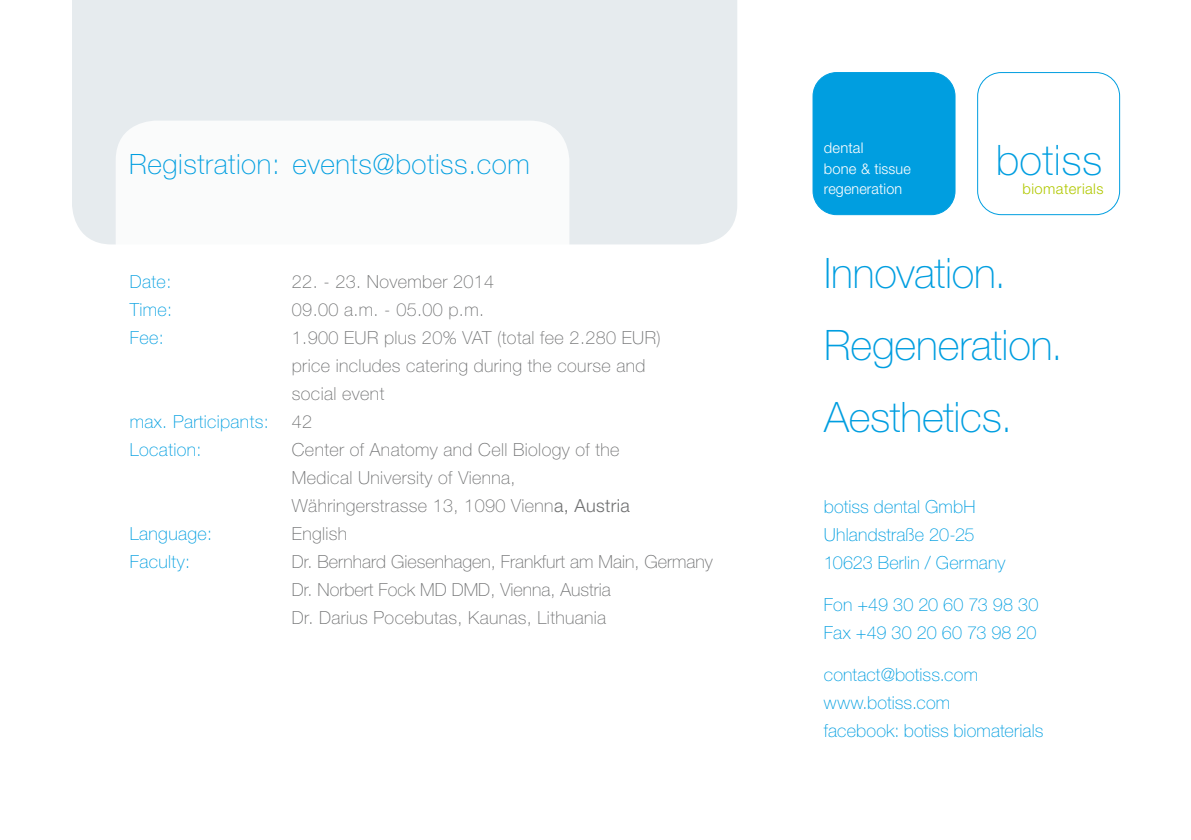
<style>
.page{position:relative;width:1191px;height:840px;background:#fff}
.page>*{position:absolute;margin:0;border:0;box-sizing:border-box;transform-origin:0 0}
.t1{font:100 42px/72px "Helvetica Neue";letter-spacing:-.005em;color:#009ee0}
.t2{font:100 28px "Helvetica Neue";letter-spacing:.02em;color:#009ee0}
.t3{font:100 18px/28px "Helvetica Neue";letter-spacing:.02em;color:#707172}
.t4{font:100 18px/28px "Helvetica Neue";letter-spacing:.01em;color:#009ee0}
.t5{font:100 18px/28px "Helvetica Neue";color:#707172}
.t6{font:300 14.8px/20.6px "Helvetica Neue";letter-spacing:.01em;color:#fff}
.t7{font:300 14.8px "Helvetica Neue";letter-spacing:.03em;color:#b1c800}
.s1{font-weight:300}
</style>
<div class="page">
<div style="left:72px;top:0;width:665px;height:244px;background:#e6ebee"></div>
<div style="left:977px;top:72px;width:143px;height:143px;border:1px solid #009ee0;border-radius:24px"></div>
<div style="left:813px;top:72px;width:142px;height:142px;background:#009ee0;border-radius:24px"></div>
<div style="left:812px;top:72px;width:143px;height:143px;border:1px solid #009ee0;border-radius:24px"></div>
<div style="left:116px;top:120px;width:453px;height:396px;background:#fff;border-radius:40px"></div>
<h2 class="t2" style="left:129px;top:148px;width:402px">Registration: events@botiss.com</h2>
<p class="t4" style="left:130px;top:267px;width:43px">Date:</p>
<p class="t3" style="left:292px;top:267px;width:204px">22. - 23. November 2014</p>
<p class="t4" style="left:130px;top:295px;width:44px">Time:</p>
<p class="t3" style="left:292px;top:295px;width:194px">09.00 a.m. - 05.00 p.m.</p>
<p class="t4" style="left:130px;top:323px;width:36px">Fee:</p>
<p class="t3" style="left:292px;top:323px;width:370px">1.900 EUR plus 20% VAT (total fee 2.280 EUR) price includes catering during the course and social event</p>
<p class="t4" style="left:130px;top:407px;width:140px">max. Participants:</p>
<p class="t3" style="left:292px;top:407px;width:22px">42</p>
<p class="t4" style="left:130px;top:435px;width:73px">Location:</p>
<p class="t3" style="left:292px;top:435px;width:339px">Center of Anatomy and Cell Biology of the<br>Medical University of Vienna,<br>Währingerstrasse 13, 1090 Vienn<span class="s1">a, Austria</span></p>
<p class="t4" style="left:130px;top:519px;width:84px">Language:</p>
<p class="t3" style="left:292px;top:519px;width:57px">English</p>
<p class="t4" style="left:130px;top:547px;width:62px">Faculty:</p>
<p class="t5" style="left:292px;top:547px;width:422px">Dr. Bernhard Giesenhagen, Frankfurt am Main, Germany<br>Dr. Norbert Fock MD DMD, Vienna, Austria<br>Dr. Darius Pocebutas, Kaunas, Lithuania</p>
<p class="t6" style="left:824px;top:137px;width:88px">dental<br>bone &amp; tissue regeneration</p>
<h1 class="t1" style="left:995px;top:124px;width:108px">botiss</h1>
<p class="t7" style="left:1022px;top:180px;width:83px">biomaterials</p>
<h1 class="t1" style="left:824px;top:237px;width:240px">Innovation.<br>Regeneration.<br>Aesthetics.</h1>
<p class="t4" style="left:824px;top:492px;width:183px">botiss dental GmbH<br>Uhlandstraße 20-25<br>10623 Berlin / Germany</p>
<p class="t4" style="left:824px;top:590px;width:216px">Fon +49 30 20 60 73 98 30<br>Fax +49 30 20 60 73 98 20</p>
<p class="t4" style="left:824px;top:660px;width:221px">contact@botiss.com www.botiss.com<br>facebook: botiss biomaterials</p>
</div>
